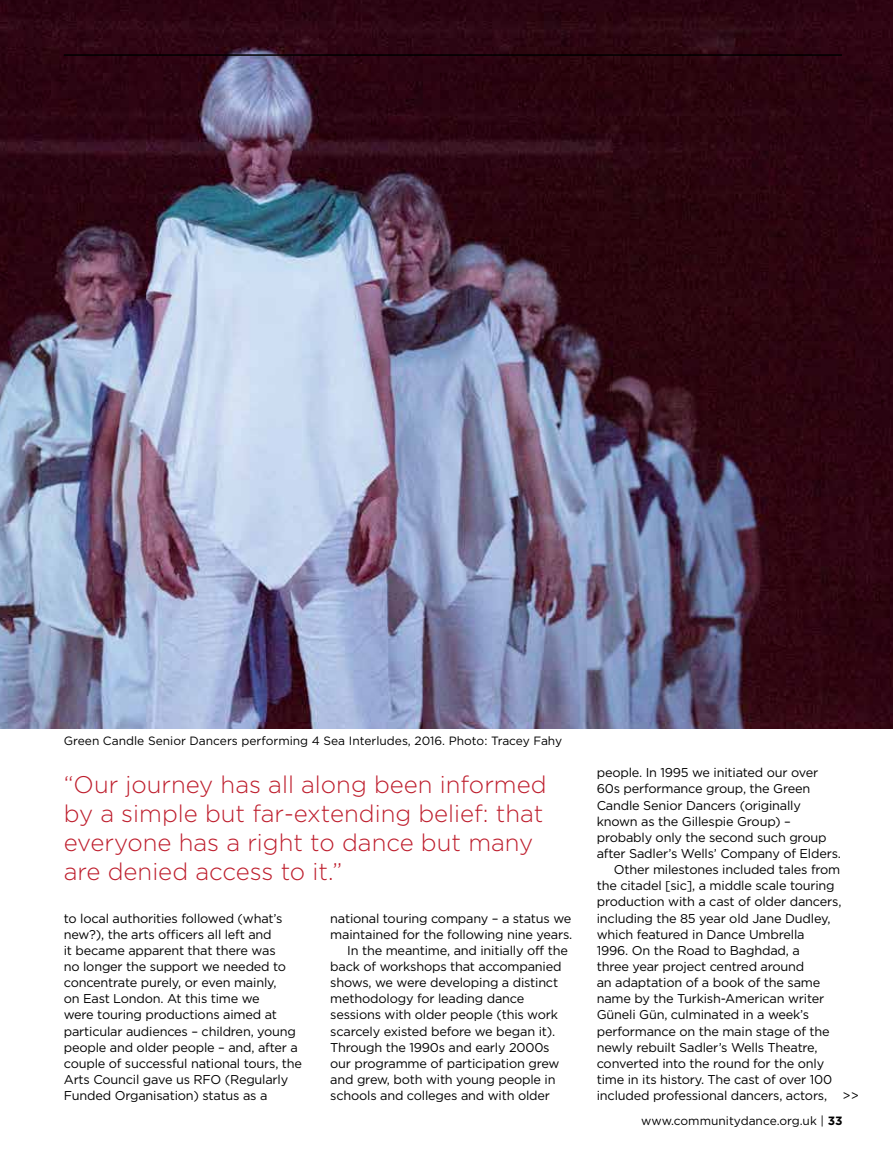
<style>
.page{position:relative;width:893px;height:1149px;background:#fff}
.page>*{position:absolute;margin:0;border:0;box-sizing:border-box;transform-origin:0 0}
.t1{font:300 24px/28.8px "Gotham";color:#be1e2d}
.t2{font:12.75px/16.2px "Gotham";letter-spacing:-.015em;color:#000}
.t3{font:12px "Gotham";color:#000}
.s1{font-weight:700}
</style>
<div class="page">
<img style="left:0;top:0;width:893px;height:728px">
<hr style="left:64px;top:54px;width:778px;height:2px;background:#000">
<p class="t3" style="left:64px;top:734px;width:500px">Green Candle Senior Dancers performing 4 Sea Interludes, 2016. Photo: Tracey Fahy</p>
<h1 class="t1" style="left:64px;top:769px;width:484px">“Our journey has all along been informed by a simple but far-extending belief: that everyone has a right to dance but many are denied access to it.”</h1>
<p class="t2" style="left:64px;top:909px;width:240px">to local authorities followed (what’s new?), the arts officers all left and<br>it became apparent that there was<br>no longer the support we needed to concentrate purely, or even mainly,<br>on East London. At this time we<br>were touring productions aimed at particular audiences – children, young people and older people – and, after a couple of successful national tours, the Arts Council gave us RFO (Regularly Funded Organisation) status as a</p>
<p class="t2" style="left:330px;top:909px;width:243px">national touring company – a status we</p>
<p class="t2" style="left:330px;top:925px;width:244px">maintained for the following nine years.</p>
<p class="t2" style="left:347px;top:941px;width:222px">In the meantime, and initially off the</p>
<p class="t2" style="left:330px;top:957px;width:233px">back of workshops that accompanied</p>
<p class="t2" style="left:330px;top:973px;width:229px">shows, we were developing a distinct</p>
<p class="t2" style="left:330px;top:990px;width:196px">methodology for leading dance</p>
<p class="t2" style="left:330px;top:1006px;width:229px">sessions with older people (this work</p>
<p class="t2" style="left:330px;top:1022px;width:227px">scarcely existed before we began it).</p>
<p class="t2" style="left:330px;top:1038px;width:221px">Through the 1990s and early 2000s</p>
<p class="t2" style="left:330px;top:1054px;width:231px">our programme of participation grew</p>
<p class="t2" style="left:330px;top:1070px;width:227px">and grew, both with young people in</p>
<p class="t2" style="left:330px;top:1086px;width:221px">schools and colleges and with older</p>
<p class="t2" style="left:597px;top:764px;width:223px">people. In 1995 we initiated our over</p>
<p class="t2" style="left:597px;top:780px;width:215px">60s performance group, the Green</p>
<p class="t2" style="left:597px;top:796px;width:206px">Candle Senior Dancers (originally</p>
<p class="t2" style="left:597px;top:812px;width:196px">known as the Gillespie Group) –</p>
<p class="t2" style="left:597px;top:828px;width:231px">probably only the second such group</p>
<p class="t2" style="left:597px;top:844px;width:246px">after Sadler’s Wells’ Company of Elders.</p>
<p class="t2" style="left:614px;top:861px;width:228px">Other milestones included tales from</p>
<p class="t2" style="left:597px;top:877px;width:239px">the citadel [sic], a middle scale touring</p>
<p class="t2" style="left:597px;top:893px;width:246px">production with a cast of older dancers,</p>
<p class="t2" style="left:597px;top:909px;width:235px">including the 85 year old Jane Dudley,</p>
<p class="t2" style="left:597px;top:925px;width:209px">which featured in Dance Umbrella</p>
<p class="t2" style="left:597px;top:941px;width:204px">1996. On the Road to Baghdad, a</p>
<p class="t2" style="left:597px;top:957px;width:209px">three year project centred around</p>
<p class="t2" style="left:597px;top:974px;width:225px">an adaptation of a book of the same</p>
<p class="t2" style="left:597px;top:990px;width:229px">name by the Turkish-American writer</p>
<p class="t2" style="left:597px;top:1006px;width:214px">Güneli Gün, culminated in a week’s</p>
<p class="t2" style="left:597px;top:1022px;width:234px">performance on the main stage of the</p>
<p class="t2" style="left:597px;top:1038px;width:222px">newly rebuilt Sadler’s Wells Theatre,</p>
<p class="t2" style="left:597px;top:1054px;width:229px">converted into the round for the only</p>
<p class="t2" style="left:597px;top:1070px;width:237px">time in its history. The cast of over 100</p>
<p class="t2" style="left:597px;top:1086px;width:232px">included professional dancers, actors,</p>
<p class="t2" style="left:843px;top:1086px;width:18px">&gt;&gt;</p>
<p class="t3" style="left:641px;top:1113px;width:203px">www.communitydance.org.uk | <span class="s1">33</span></p>
</div>
